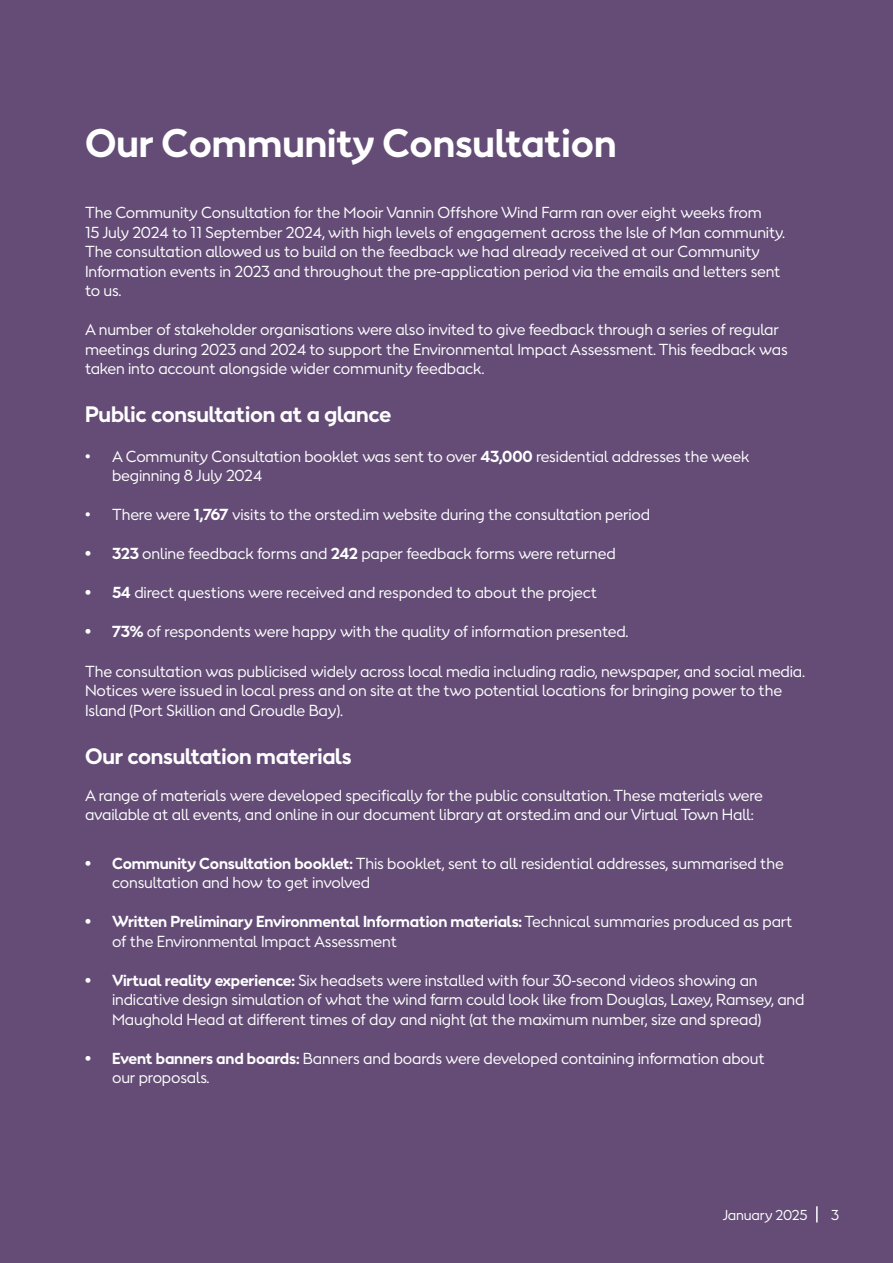
<style>
.page{position:relative;width:893px;height:1263px;background:#644c76}
.page>*{position:absolute;margin:0;border:0;box-sizing:border-box;transform-origin:0 0}
.Header_1{font:700 37.5px "Orsted Sans";color:#fff}
.Header_1-2{font:700 21px "Orsted Sans";letter-spacing:-.01em;color:#fff}
.Header_1-3{font:15px/19.5px "Orsted Sans";letter-spacing:-.01em;color:#fff}
.Header_1-4{font:13.5px "Orsted Sans";letter-spacing:-.01em;color:#fff}
.s1{font-weight:700}
</style>
<div class="page">
<svg style="left:816px;top:1206px;width:2px;height:16px"></svg>
<p class="Header_1" style="left:85px;top:118px;width:533px">Our Community Consultation</p>
<p class="Header_1-3" style="left:85px;top:203px;width:678px">The Community Consultation for the Mooir Vannin Offshore Wind Farm ran over eight weeks from</p>
<p class="Header_1-3" style="left:85px;top:222px;width:702px">15 July 2024 to 11 September 2024, with high levels of engagement across the Isle of Man community.<br>The consultation allowed us to build on the feedback we had already received at our Community<br>Information events in 2023 and throughout the pre-application period via the emails and letters sent</p>
<p class="Header_1-3" style="left:85px;top:281px;width:38px">to us.</p>
<p class="Header_1-3" style="left:85px;top:320px;width:704px">A number of stakeholder organisations were also invited to give feedback through a series of regular meetings during 2023 and 2024 to support the Environmental Impact Assessment. This feedback was taken into account alongside wider community feedback.</p>
<p class="Header_1-2" style="left:85px;top:400px;width:308px">Public consultation at a glance</p>
<p class="Header_1-3" style="left:112px;top:446px;width:639px;text-indent:-27px">• A Community Consultation booklet was sent to over <span class="s1">43,000</span> residential addresses the week beginning 8 July 2024</p>
<p class="Header_1-3" style="left:85px;top:505px;width:567px">• There were <span class="s1">1,767</span> visits to the orsted.im website during the consultation period</p>
<p class="Header_1-3" style="left:85px;top:544px;width:532px"><span class="s1">• 323</span> online feedback forms and <span class="s1">242</span> paper feedback forms were returned</p>
<p class="Header_1-3" style="left:85px;top:583px;width:514px"><span class="s1">• 54</span> direct questions were received and responded to about the project</p>
<p class="Header_1-3" style="left:85px;top:622px;width:545px"><span class="s1">• 73%</span> of respondents were happy with the quality of information presented.</p>
<p class="Header_1-3" style="left:85px;top:661px;width:722px">The consultation was publicised widely across local media including radio, newspaper, and social media.<br>Notices were issued in local press and on site at the two potential locations for bringing power to the<br>Island (Port Skillion and Groudle Bay).</p>
<p class="Header_1-2" style="left:85px;top:742px;width:268px">Our consultation materials</p>
<p class="Header_1-3" style="left:85px;top:785px;width:679px">A range of materials were developed specifically for the public consultation. These materials were available at all events, and online in our document library at orsted.im and our Virtual Town Hall:</p>
<p class="Header_1-3" style="left:112px;top:853px;width:673px;text-indent:-27px"><span class="s1">• Community Consultation booklet:</span> This booklet, sent to all residential addresses, summarised the consultation and how to get involved</p>
<p class="Header_1-3" style="left:112px;top:912px;width:682px;text-indent:-27px"><span class="s1">• Written Preliminary Environmental Information materials:</span> Technical summaries produced as part of the Environmental Impact Assessment</p>
<p class="Header_1-3" style="left:112px;top:970px;width:694px;text-indent:-27px"><span class="s1">• Virtual reality experience:</span> Six headsets were installed with four 30-second videos showing an indicative design simulation of what the wind farm could look like from Douglas, Laxey, Ramsey, and<br>Maughold Head at different times of day and night (at the maximum number, size and spread)</p>
<p class="Header_1-3" style="left:112px;top:1048px;width:654px;text-indent:-27px"><span class="s1">• Event banners and boards:</span> Banners and boards were developed containing information about our proposals.</p>
<p class="Header_1-4" style="left:723px;top:1206px;width:86px">January 2025</p>
<p class="Header_1-4" style="left:831px;top:1206px;width:9px">3</p>
</div>
